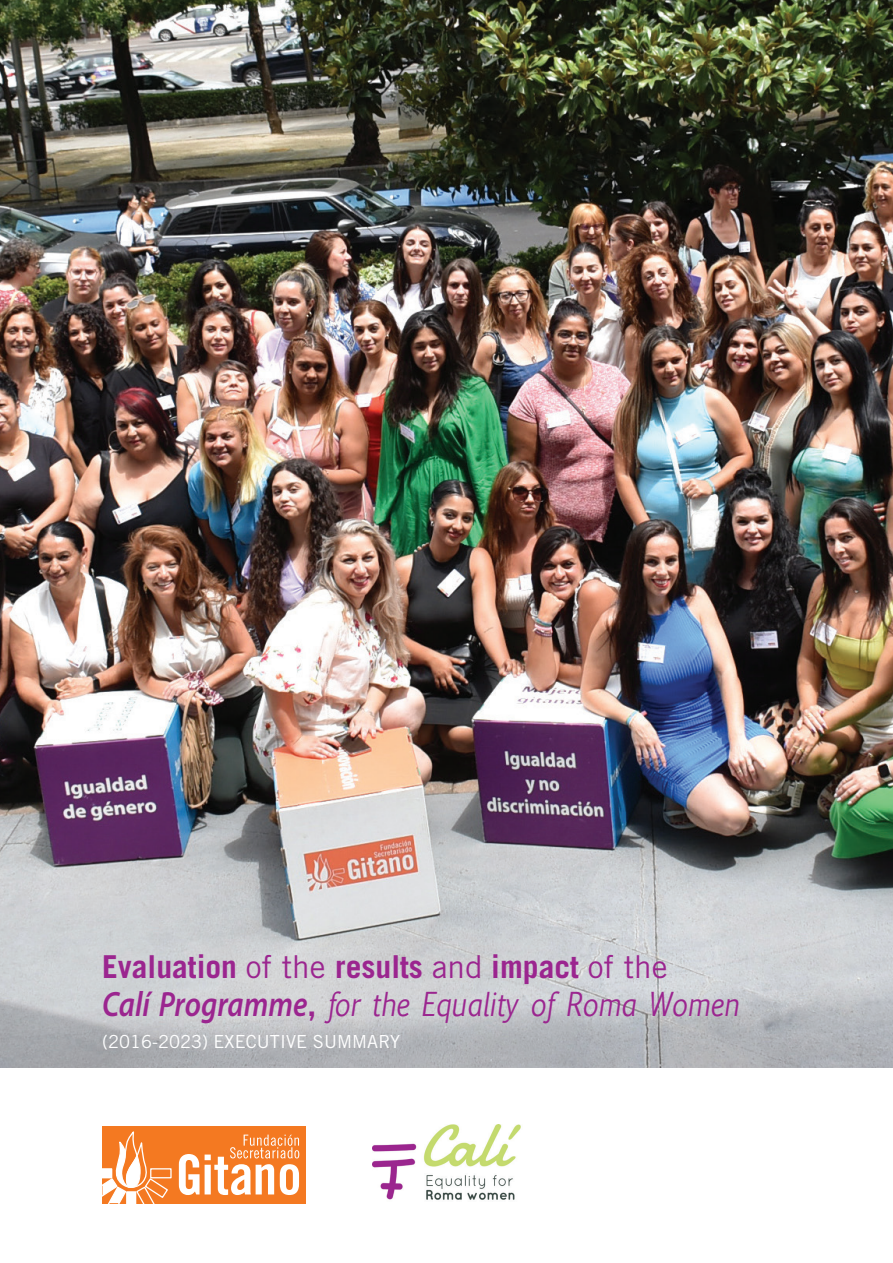
<style>
.page{position:relative;width:893px;height:1263px;background:#fff}
.page>*{position:absolute;margin:0;border:0;box-sizing:border-box;transform-origin:0 0}
.t1{font:italic 31.5px "Euphemia UCAS";color:#9b258f;scale:.85 1}
.t2{font:700 31.5px "Trade Gothic";color:#9b258f}
.t3{font:18px "Trade Gothic";letter-spacing:.005em;color:#fff}
.s1{font-weight:400}
.s2{font-family:"Myriad Pro";font-weight:600;font-size:35.25px}
.s3{font-family:"Trade Gothic";font-weight:700;font-style:normal}
</style>
<div class="page">
<img style="left:373px;top:1124px;width:148px;height:76px">
<img style="left:0;top:0;width:893px;height:1067px">
<div style="left:102px;top:1126px;width:204px;height:77px;background:#f47921"></div>
<div style="left:150px;top:1168px;width:22px;height:10px;background:#f47921;border:1px solid #fff"></div>
<svg style="left:102px;top:1131px;width:67px;height:72px"></svg>
<svg style="left:179px;top:1134px;width:120px;height:61px"></svg>
<p class="t2" style="left:102px;top:947px;width:567px">EVALUATION <span class="s1">of the</span> RESULTS <span class="s1">and</span> IMPACT <span class="s1">of the</span></p>
<p class="t1" style="left:102px;top:981px;width:750px"><span class="s2">CALÍ PROGRAMME</span><span class="s3">,</span> for the Equality of Roma Women</p>
<p class="t3" style="left:102px;top:1031px;width:300px">(2016-2023) EXECUTIVE SUMMARY</p>
</div>
